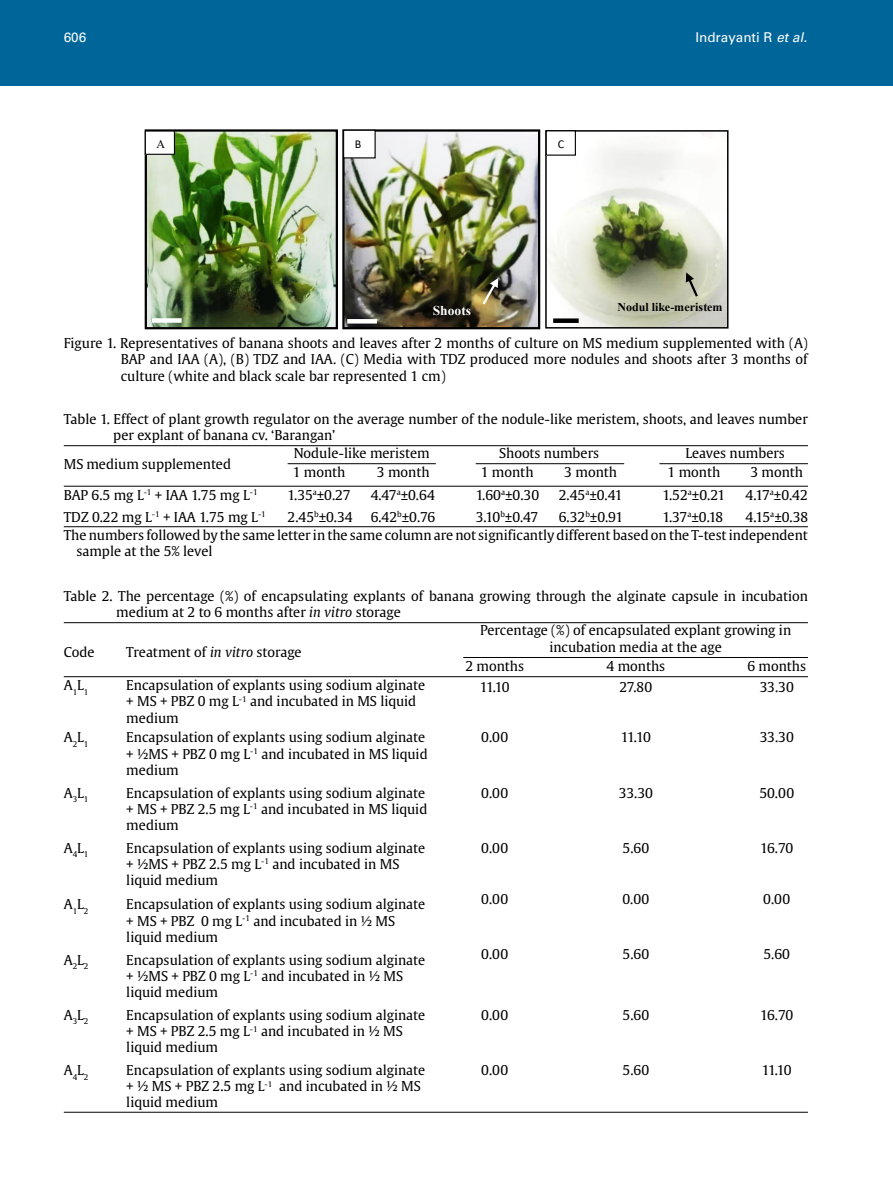
<style>
.page{position:relative;width:893px;height:1191px;background:#fff}
.page>*{position:absolute;margin:0;border:0;box-sizing:border-box;transform-origin:0 0}
.t1{font:13.5px/16.2px "Gulliver";color:#000}
.t2{font:13.5px "Univers LT Std";color:#fff}
.t3{font:700 13.5px "Times New Roman";color:#fff}
.t4{font:700 12px "Times New Roman";color:#000}
.t5{font:12px "Times New Roman";color:#000}
.s1{font-style:italic}
</style>
<div class="page">
<img style="left:148px;top:132px;width:187px;height:194px">
<div style="left:145px;top:129px;width:193px;height:200px;border:2px solid #000"></div>
<img style="left:345px;top:132px;width:192px;height:194px">
<div style="left:342px;top:129px;width:198px;height:200px;border:2px solid #000"></div>
<img style="left:548px;top:133px;width:177px;height:192px">
<div style="left:545px;top:130px;width:183px;height:198px;border:2px solid #000"></div>
<svg style="left:483px;top:278px;width:15px;height:26px"></svg>
<div style="left:546px;top:131px;width:29px;height:24px;background:#fff"></div>
<div style="left:546px;top:130px;width:30px;height:26px;border:1px solid #000"></div>
<div style="left:344px;top:130px;width:31px;height:28px;background:#fff"></div>
<div style="left:343px;top:130px;width:33px;height:28px;border:1px solid #000"></div>
<div style="left:145px;top:131px;width:29px;height:23px;background:#fff"></div>
<div style="left:145px;top:130px;width:30px;height:25px;border:1px solid #000"></div>
<svg style="left:686px;top:272px;width:12px;height:25px"></svg>
<div style="left:152px;top:318px;width:30px;height:5px;background:#fff"></div>
<hr style="left:347px;top:319px;width:30px;height:4px;background:#fff">
<div style="left:553px;top:318px;width:26px;height:5px;background:#000"></div>
<div style="left:0;top:0;width:893px;height:85px;background:#069"></div>
<hr style="left:64px;top:445px;width:744px;height:1px;background:#000">
<hr style="left:288px;top:463px;width:148px;height:1px;background:#000">
<hr style="left:476px;top:463px;width:148px;height:1px;background:#000">
<hr style="left:659px;top:463px;width:149px;height:1px;background:#000">
<hr style="left:64px;top:486px;width:744px;height:1px;background:#000">
<hr style="left:64px;top:526px;width:744px;height:1px;background:#000">
<hr style="left:64px;top:622px;width:744px;height:1px;background:#000">
<hr style="left:463px;top:657px;width:345px;height:1px;background:#000">
<hr style="left:64px;top:676px;width:744px;height:1px;background:#000">
<hr style="left:64px;top:1111px;width:744px;height:1px;background:#000">
<p class="t2" style="left:64px;top:30px;width:24px">606</p>
<p class="t2" style="left:695px;top:30px;width:116px">Indrayanti R <span class="s1">etal.</span></p>
<p class="t5" style="left:157px;top:135px;width:10px">A</p>
<p class="t4" style="left:618px;top:299px;width:107px">Nodul like-meristem</p>
<p class="t3" style="left:433px;top:301px;width:40px">Shoots</p>
<p class="t1" style="left:121px;top:335px;width:689px;text-align:justify;text-indent:-57px">Figure 1. Representatives of banana shoots and leaves after 2 months of culture on MS medium supplemented with (A)<br>BAP and IAA (A), (B) TDZ and IAA. (C) Media with TDZ produced more nodules and shoots after 3 months of culture (white and black scale bar represented 1 cm)</p>
<p class="t1" style="left:113px;top:410px;width:696px;text-indent:-50px">Table 1. Effect of plant growth regulator on the average number of the nodule-like meristem, shoots, and leaves number per explant of banana cv. ‘Barangan’</p>
<p class="t1" style="left:64px;top:455px;width:169px">MS medium supplemented</p>
<p class="t1" style="left:64px;top:483px;width:203px;line-height:22.2px">BAP 6.5 mg L<sup>-1</sup> + IAA 1.75 mg L<sup>-1<br></sup>TDZ 0.22 mg L<sup>-1</sup> + IAA 1.75 mg L<sup>-1</sup></p>
<p class="t1" style="left:294px;top:445px;width:137px">Nodule-like meristem</p>
<p class="t1" style="left:499px;top:445px;width:102px">Shoots numbers</p>
<p class="t1" style="left:685px;top:445px;width:101px">Leaves numbers</p>
<p class="t1" style="left:293px;top:464px;width:54px">1 month</p>
<p class="t1" style="left:481px;top:464px;width:54px">1 month</p>
<p class="t1" style="left:668px;top:464px;width:54px">1 month</p>
<p class="t1" style="left:288px;top:483px;width:67px;line-height:22.2px">1.35<sup>a</sup>±0.27<br>2.45<sup>b</sup>±0.34</p>
<p class="t1" style="left:476px;top:483px;width:65px;line-height:22.2px">1.60<sup>a</sup>±0.30<br>3.10<sup>b</sup>±0.47</p>
<p class="t1" style="left:662px;top:483px;width:64px;line-height:22.2px">1.52<sup>a</sup>±0.21<br>1.37<sup>a</sup>±0.18</p>
<p class="t1" style="left:377px;top:464px;width:54px">3 month</p>
<p class="t1" style="left:564px;top:464px;width:54px">3 month</p>
<p class="t1" style="left:750px;top:464px;width:54px">3 month</p>
<p class="t1" style="left:371px;top:483px;width:66px;line-height:22.2px">4.47<sup>a</sup>±0.64<br>6.42<sup>b</sup>±0.76</p>
<p class="t1" style="left:559px;top:483px;width:66px;line-height:22.2px">2.45<sup>a</sup>±0.41<br>6.32<sup>b</sup>±0.91</p>
<p class="t1" style="left:745px;top:483px;width:64px;line-height:22.2px">4.17<sup>a</sup>±0.42<br>4.15<sup>a</sup>±0.38</p>
<p class="t1" style="left:77px;top:526px;width:733px;text-indent:-13px">The numbers followed by the same letter in the same column are not significantly different based on the T-test independent sample at the 5% level</p>
<p class="t1" style="left:116px;top:587px;width:693px;text-indent:-53px">Table 2. The percentage (%) of encapsulating explants of banana growing through the alginate capsule in incubation medium at 2 to 6 months after <span class="s1">in vitro</span> storage</p>
<p class="t1" style="left:64px;top:644px;width:32px">Code</p>
<p class="t1" style="left:126px;top:644px;width:177px">Treatment of <span class="s1">in vitro</span> storage</p>
<p class="t1" style="left:64px;top:677px;width:26px">A<sub>1</sub>L<sub>1</sub></p>
<p class="t1" style="left:64px;top:729px;width:26px">A<sub>2</sub>L<sub>1</sub></p>
<p class="t1" style="left:480px;top:622px;width:313px;text-align:center">Percentage (%) of encapsulated explant growing in incubation media at the age</p>
<p class="t1" style="left:465px;top:658px;width:60px">2 months</p>
<p class="t1" style="left:606px;top:658px;width:60px">4 months</p>
<p class="t1" style="left:480px;top:678px;width:31px">11.10</p>
<p class="t1" style="left:747px;top:658px;width:60px">6 months</p>
<p class="t1" style="left:126px;top:677px;width:300px">Encapsulation of explants using sodium alginate + MS + PBZ 0 mg L<sup>-1</sup> and incubated in MS liquid medium</p>
<p class="t1" style="left:126px;top:729px;width:303px">Encapsulation of explants using sodium alginate + ½MS + PBZ 0 mg L<sup>-1</sup> and incubated in MS liquid medium</p>
<p class="t1" style="left:126px;top:784px;width:303px">Encapsulation of explants using sodium alginate + MS + PBZ 2.5 mg L<sup>-1</sup> and incubated in MS liquid medium</p>
<p class="t1" style="left:126px;top:839px;width:300px">Encapsulation of explants using sodium alginate + ½MS + PBZ 2.5 mg L<sup>-1</sup> and incubated in MS liquid medium</p>
<p class="t1" style="left:126px;top:896px;width:300px">Encapsulation of explants using sodium alginate + MS + PBZ 0 mg L<sup>-1</sup> and incubated in ½ MS liquid medium</p>
<p class="t1" style="left:126px;top:951px;width:300px">Encapsulation of explants using sodium alginate + ½MS + PBZ 0 mg L<sup>-1</sup> and incubated in ½ MS liquid medium</p>
<p class="t1" style="left:126px;top:1006px;width:300px">Encapsulation of explants using sodium alginate + MS + PBZ 2.5 mg L<sup>-1</sup> and incubated in ½ MS liquid medium</p>
<p class="t1" style="left:126px;top:1062px;width:300px">Encapsulation of explants using sodium alginate + ½ MS + PBZ 2.5 mg L<sup>-1</sup> and incubated in ½ MS liquid medium</p>
<p class="t1" style="left:760px;top:678px;width:36px">33.30</p>
<p class="t1" style="left:619px;top:678px;width:34px">27.80</p>
<p class="t1" style="left:760px;top:729px;width:36px">33.30</p>
<p class="t1" style="left:481px;top:729px;width:29px">0.00</p>
<p class="t1" style="left:621px;top:729px;width:31px">11.10</p>
<p class="t1" style="left:64px;top:784px;width:26px">A<sub>3</sub>L<sub>1</sub></p>
<p class="t1" style="left:619px;top:784px;width:36px">33.30</p>
<p class="t1" style="left:481px;top:784px;width:29px">0.00</p>
<p class="t1" style="left:759px;top:784px;width:36px">50.00</p>
<p class="t1" style="left:64px;top:839px;width:26px">A<sub>4</sub>L<sub>1</sub></p>
<p class="t1" style="left:481px;top:840px;width:29px">0.00</p>
<p class="t1" style="left:623px;top:840px;width:28px">5.60</p>
<p class="t1" style="left:760px;top:840px;width:35px">16.70</p>
<p class="t1" style="left:481px;top:891px;width:29px">0.00</p>
<p class="t1" style="left:622px;top:891px;width:29px">0.00</p>
<p class="t1" style="left:763px;top:891px;width:29px">0.00</p>
<p class="t1" style="left:64px;top:896px;width:26px">A<sub>1</sub>L<sub>2</sub></p>
<p class="t1" style="left:481px;top:946px;width:29px">0.00</p>
<p class="t1" style="left:623px;top:946px;width:28px">5.60</p>
<p class="t1" style="left:763px;top:946px;width:28px">5.60</p>
<p class="t1" style="left:64px;top:951px;width:26px">A<sub>2</sub>L<sub>2</sub></p>
<p class="t1" style="left:64px;top:1006px;width:26px">A<sub>3</sub>L<sub>2</sub></p>
<p class="t1" style="left:481px;top:1006px;width:29px">0.00</p>
<p class="t1" style="left:623px;top:1006px;width:28px">5.60</p>
<p class="t1" style="left:760px;top:1006px;width:35px">16.70</p>
<p class="t1" style="left:64px;top:1062px;width:26px">A<sub>4</sub>L<sub>2</sub></p>
<p class="t1" style="left:481px;top:1062px;width:29px">0.00</p>
<p class="t1" style="left:623px;top:1062px;width:28px">5.60</p>
<p class="t1" style="left:762px;top:1062px;width:31px">11.10</p>
</div>
